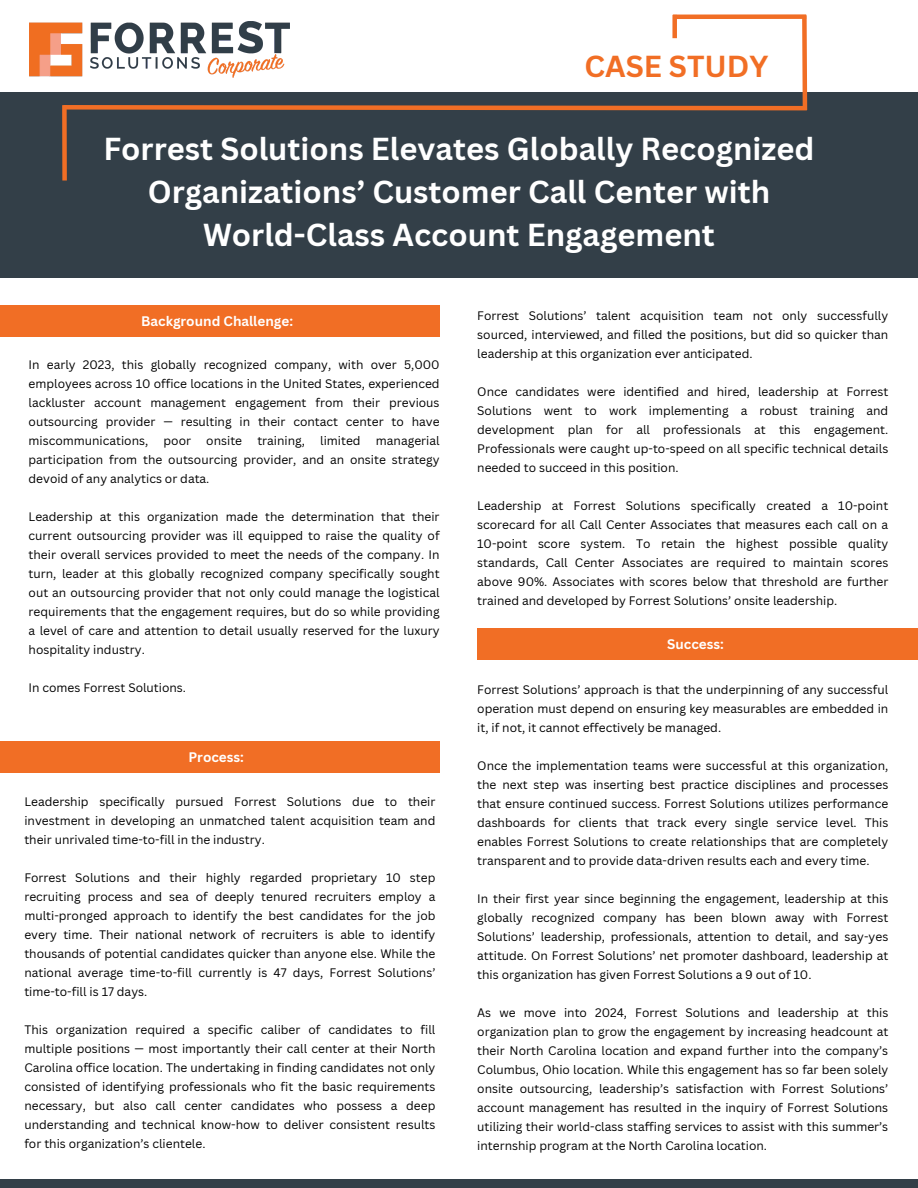
<style>
.page{position:relative;width:918px;height:1188px;background:#fff}
.page>*{position:absolute;margin:0;border:0;box-sizing:border-box;transform-origin:0 0}
.t1{font:700 30.9px/42.8px "Canva Sans";color:#fff;text-align:center}
.t2{font:700 29.55px "Canva Sans";color:#f16e25}
.t3{font:700 13.5px "Canva Sans";color:#fff}
.t4{font:12px/19px "Canva Sans";color:#000;text-align:justify}
</style>
<div class="page">
<div style="left:0;top:92px;width:918px;height:186px;background:#333f48"></div>
<svg style="left:67px;top:14px;width:741px;height:97px"></svg>
<div style="left:673px;top:14px;width:133px;height:5px;background:#f16e25"></div>
<div style="left:672px;top:15px;width:5px;height:23px;background:#f16e25"></div>
<div style="left:62px;top:105px;width:5px;height:76px;background:#f16e25"></div>
<div style="left:0;top:306px;width:440px;height:31px;background:#f16e25"></div>
<div style="left:0;top:1179px;width:918px;height:9px;background:#333f48"></div>
<div style="left:0;top:742px;width:440px;height:31px;background:#f16e25"></div>
<img style="left:30px;top:21px;width:260px;height:56px">
<div style="left:477px;top:629px;width:441px;height:31px;background:#f16e25"></div>
<p class="t2" style="left:584px;top:45px;width:186px">CASE STUDY</p>
<p class="t1" style="left:103px;top:127px;width:713px">Forrest Solutions Elevates Globally Recognized<br>Organizations’ Customer Call Center with<br>World-Class Account Engagement</p>
<p class="t3" style="left:141px;top:311px;width:153px">Background Challenge:</p>
<h1 class="t4" style="left:29px;top:355px;width:413px">In early 2023, this globally recognized company, with over 5,000 employees across 10 office locations in the United States, experienced lackluster account management engagement from their previous outsourcing provider — resulting in their contact center to have miscommunications,</h1>
<h1 class="t4" style="left:29px;top:431px;width:413px;text-indent:347px">managerial participation from the outsourcing provider, and an onsite strategy devoid of any analytics or data.</h1>
<h2 class="t4" style="left:29px;top:507px;width:413px">Leadership at this organization made the determination that their current outsourcing provider was ill equipped to raise the quality of their overall services provided to meet the needs of the company. In turn, leader at this globally recognized company specifically sought out an outsourcing provider that not only could manage the logistical requirements that the engagement requires, but do so while providing a level of care and attention to detail usually reserved for the luxury hospitality industry.</h2>
<h3 class="t4" style="left:29px;top:678px;width:159px">In comes Forrest Solutions.</h3>
<h1 class="t4" style="left:164px;top:431px;width:29px">poor</h1>
<h1 class="t4" style="left:206px;top:431px;width:37px">onsite</h1>
<h1 class="t4" style="left:257px;top:431px;width:49px">training,</h1>
<h1 class="t4" style="left:320px;top:431px;width:42px">limited</h1>
<p class="t3" style="left:189px;top:747px;width:57px">Process:</p>
<p class="t4" style="left:24px;top:791px;width:413px">Leadership specifically pursued Forrest Solutions due to their investment in developing an unmatched talent acquisition team and their unrivaled time-to-fill in the industry.</p>
<h3 class="t4" style="left:24px;top:868px;width:413px">Forrest Solutions and their highly regarded proprietary 10 step recruiting process and sea of deeply tenured recruiters employ a multi-pronged approach to identify the best candidates for the job every time. Their national network of recruiters is able to identify thousands of potential candidates quicker than anyone else. While the national average time-to-fill currently is 47 days, Forrest Solutions’ time-to-fill is 17 days.</h3>
<p class="t4" style="left:24px;top:1020px;width:413px">This organization required a specific caliber of candidates to fill multiple positions — most importantly their call center at their North Carolina office location. The undertaking in finding candidates not only consisted of identifying professionals who fit the basic requirements necessary, but also call center candidates who possess a deep understanding and technical know-how to deliver consistent results for this organization’s clientele.</p>
<p class="t4" style="left:477px;top:305px;width:413px">Forrest Solutions’ talent acquisition team not only successfully sourced, interviewed, and filled the positions, but did so quicker than leadership at this organization ever anticipated.</p>
<p class="t4" style="left:477px;top:381px;width:413px">Once candidates were identified and hired, leadership at Forrest Solutions went to work implementing a robust training and development plan for all professionals at this engagement.<br>Professionals were caught up-to-speed on all specific technical details needed to succeed in this position.</p>
<p class="t4" style="left:477px;top:495px;width:413px">Leadership at Forrest Solutions specifically created a 10-point scorecard for all Call Center Associates that measures each call on a 10-point score system. To retain the highest possible quality standards, Call Center Associates are required to maintain scores above 90%. Associates with scores below that threshold are further trained and developed by Forrest Solutions’ onsite leadership.</p>
<p class="t3" style="left:667px;top:634px;width:58px">Success:</p>
<p class="t4" style="left:477px;top:680px;width:413px">Forrest Solutions’ approach is that the underpinning of any successful operation must depend on ensuring key measurables are embedded in it, if not, it cannot effectively be managed.</p>
<p class="t4" style="left:477px;top:756px;width:413px">Once the implementation teams were successful at this organization, the next step was inserting best practice disciplines and processes that ensure continued success. Forrest Solutions utilizes performance dashboards for clients that track every single service level. This enables Forrest Solutions to create relationships that are completely transparent and to provide data-driven results each and every time.</p>
<p class="t4" style="left:477px;top:889px;width:413px">In their first year since beginning the engagement, leadership at this globally recognized company has been blown away with Forrest Solutions’ leadership, professionals, attention to detail, and say-yes attitude. On Forrest Solutions’ net promoter dashboard, leadership at this organization has given Forrest Solutions a 9 out of 10.</p>
<p class="t4" style="left:477px;top:1003px;width:413px">As we move into 2024, Forrest Solutions and leadership at this organization plan to grow the engagement by increasing headcount at their North Carolina location and expand further into the company’s Columbus, Ohio location. While this engagement has so far been solely onsite outsourcing, leadership’s satisfaction with Forrest Solutions’ account management has resulted in the inquiry of Forrest Solutions utilizing their world-class staffing services to assist with this summer’s internship program at the North Carolina location.</p>
</div>
